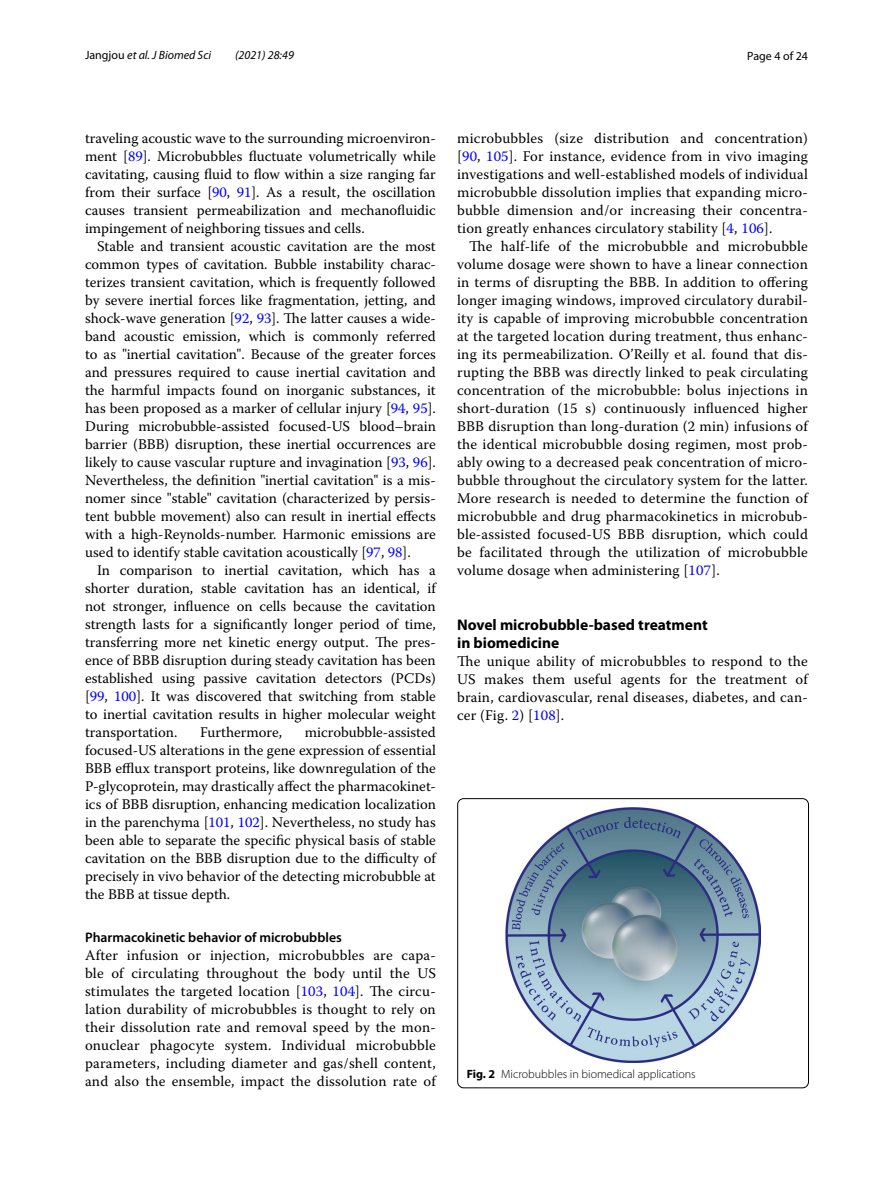
<style>
.page{position:relative;width:893px;height:1187px;background:#fff}
.page>*{position:absolute;margin:0;border:0;box-sizing:border-box;transform-origin:0 0}
.t1{font:700 15.45px/18px "Myriad Pro";color:#000}
.t2{font:14.7px/18px "Warnock Pro";letter-spacing:.005em;color:#000;text-align:justify}
.t3{font:600 13.8px "Myriad Pro";color:#000}
.t4{font:300 12px "Myriad Pro";color:#000}
.t5{font:italic 12px "Myriad Pro";color:#000}
.t6{font:12px "Myriad Pro";color:#000}
.s1{font-style:normal}
.s2{color:#00f}
.s3{font-weight:700}
</style>
<div class="page">
<img style="left:506px;top:807px;width:255px;height:255px">
<div style="left:457px;top:798px;width:352px;height:289px;border:1px solid #000;border-radius:6px"></div>
<p class="t5" style="left:85px;top:48px;width:128px"><span class="s1">Jangjou</span> et al. J Biomed Sci</p>
<p class="t5" style="left:235px;top:48px;width:60px">(2021) 28:49</p>
<p class="t6" style="left:747px;top:48px;width:62px">Page 4 of 24</p>
<p class="t2" style="left:85px;top:128px;width:352px">traveling acoustic wave to the surrounding microenviron&shy;ment [<span class="s2">89</span>]. Microbubbles fluctuate volumetrically while cavitating, causing fluid to flow within a size ranging far from their surface [<span class="s2">90</span>, <span class="s2">91</span>]. As a result, the oscillation causes transient permeabilization and mechanofluidic impingement of neighboring tissues and cells.</p>
<p class="t2" style="left:85px;top:236px;width:352px;text-indent:12px">Stable and transient acoustic cavitation are the most common types of cavitation. Bubble instability charac&shy;terizes transient cavitation, which is frequently followed by severe inertial forces like fragmentation, jetting, and shock-wave generation [<span class="s2">92</span>, <span class="s2">93</span>]. The latter causes a wide&shy;band acoustic emission, which is commonly referred to as "inertial cavitation". Because of the greater forces and pressures required to cause inertial cavitation and the harmful impacts found on inorganic substances, it has been proposed as a marker of cellular injury [<span class="s2">94</span>, <span class="s2">95</span>].<br>During microbubble-assisted focused-US blood–brain barrier (BBB) disruption, these inertial occurrences are likely to cause vascular rupture and invagination [<span class="s2">93</span>, <span class="s2">96</span>].<br>Nevertheless, the definition "inertial cavitation" is a mis&shy;nomer since "stable" cavitation (characterized by persis&shy;tent bubble movement) also can result in inertial effects with a high-Reynolds-number. Harmonic emissions are used to identify stable cavitation acoustically [<span class="s2">97</span>, <span class="s2">98</span>].</p>
<p class="t2" style="left:85px;top:560px;width:352px;text-indent:12px">In comparison to inertial cavitation, which has a shorter duration, stable cavitation has an identical, if not stronger, influence on cells because the cavitation strength lasts for a significantly longer period of time, transferring more net kinetic energy output. The pres&shy;ence of BBB disruption during steady cavitation has been established using passive cavitation detectors (PCDs) [<span class="s2">99</span>, <span class="s2">100</span>]. It was discovered that switching from stable to inertial cavitation results in higher molecular weight transportation.</p>
<p class="t2" style="left:85px;top:722px;width:352px;text-indent:220px">microbubble-assisted focused-US alterations in the gene expression of essential BBB efflux transport proteins, like downregulation of the P-glycoprotein, may drastically affect the pharmacokinet&shy;ics of BBB disruption, enhancing medication localization in the parenchyma [<span class="s2">101</span>, <span class="s2">102</span>]. Nevertheless, no study has been able to separate the specific physical basis of stable cavitation on the BBB disruption due to the difficulty of precisely in vivo behavior of the detecting microbubble at the BBB at tissue depth.</p>
<p class="t3" style="left:85px;top:928px;width:258px">Pharmacokinetic behavior of microbubbles</p>
<p class="t2" style="left:85px;top:946px;width:352px">After infusion or injection, microbubbles are capa&shy;ble of circulating throughout the body until the US stimulates the targeted location [<span class="s2">103</span>, <span class="s2">104</span>]. The circu&shy;lation durability of microbubbles is thought to rely on their dissolution rate and removal speed by the mon&shy;onuclear phagocyte system. Individual microbubble parameters, including diameter and gas/shell content, and also the ensemble, impact the dissolution rate of</p>
<p class="t2" style="left:200px;top:722px;width:84px">Furthermore,</p>
<p class="t2" style="left:457px;top:128px;width:352px">microbubbles (size distribution and concentration) [<span class="s2">90</span>, <span class="s2">105</span>]. For instance, evidence from in vivo imaging investigations and well-established models of individual microbubble dissolution implies that expanding micro&shy;bubble dimension and/or increasing their concentra&shy;tion greatly enhances circulatory stability [<span class="s2">4</span>, <span class="s2">106</span>].</p>
<p class="t2" style="left:457px;top:236px;width:352px;text-indent:12px">The half-life of the microbubble and microbubble volume dosage were shown to have a linear connection in terms of disrupting the BBB. In addition to offering longer imaging windows, improved circulatory durabil&shy;ity is capable of improving microbubble concentration at the targeted location during treatment, thus enhanc&shy;ing its permeabilization. O’Reilly et al. found that dis&shy;rupting the BBB was directly linked to peak circulating concentration of the microbubble: bolus injections in short-duration (15 s) continuously influenced higher BBB disruption than long-duration (2 min) infusions of the identical microbubble dosing regimen, most prob&shy;ably owing to a decreased peak concentration of micro&shy;bubble throughout the circulatory system for the latter.<br>More research is needed to determine the function of microbubble and drug pharmacokinetics in microbub&shy;ble-assisted focused-US BBB disruption, which could be facilitated through the utilization of microbubble volume dosage when administering [<span class="s2">107</span>].</p>
<p class="t1" style="left:457px;top:615px;width:252px">Novel microbubble‑based treatment in biomedicine</p>
<p class="t2" style="left:457px;top:651px;width:352px">The unique ability of microbubbles to respond to the US makes them useful agents for the treatment of brain, cardiovascular, renal diseases, diabetes, and can&shy;cer (Fig. <span class="s2">2</span>) [<span class="s2">108</span>].</p>
<p class="t4" style="left:467px;top:1066px;width:231px"><span class="s3">Fig. 2</span> Microbubbles in biomedical applications</p>
</div>
